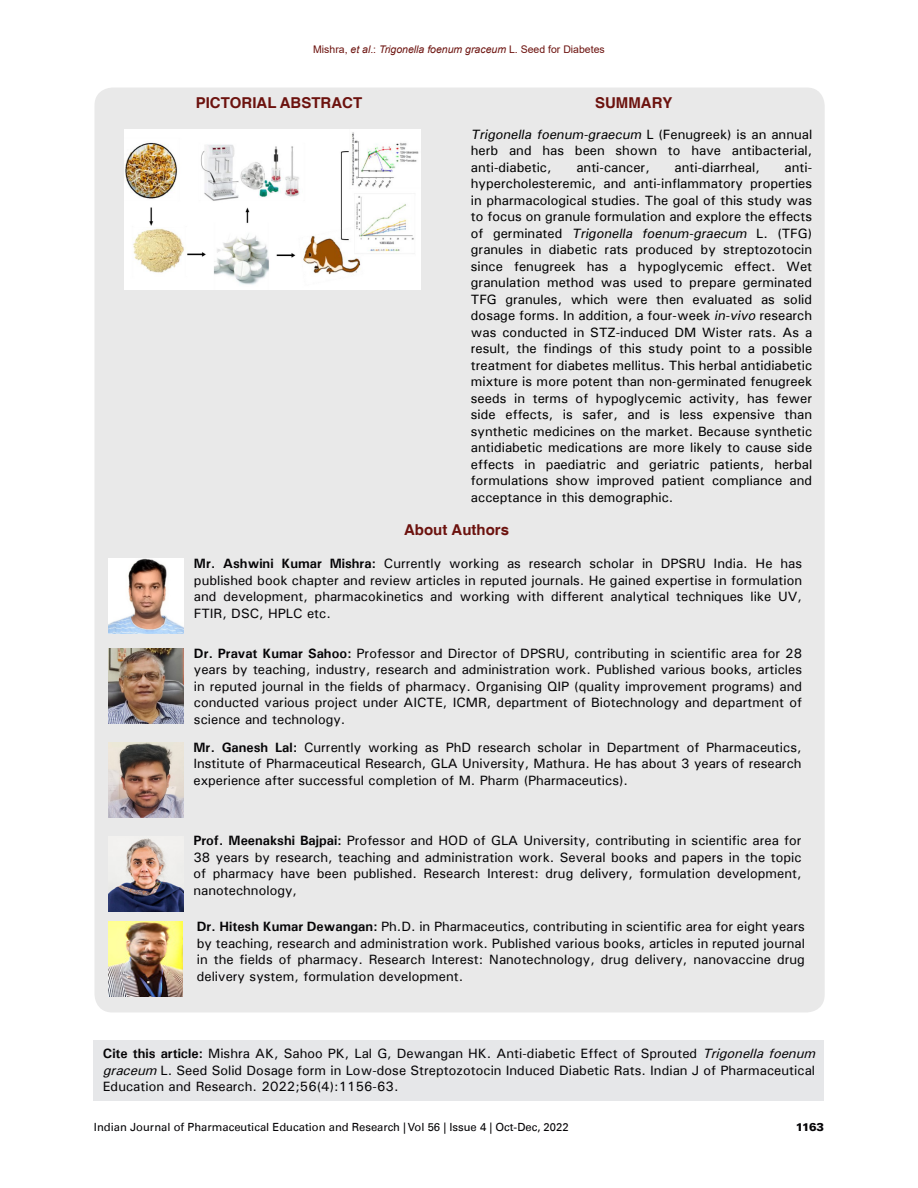
<style>
.page{position:relative;width:918px;height:1188px;background:#fff}
.page>*{position:absolute;margin:0;border:0;box-sizing:border-box;transform-origin:0 0}
.t1{font:700 15px "Helvetica";color:#6c120e}
.Abstract_text{font:500 13.5px/16.5px "Univers";color:#050406;text-align:justify}
.Abstract_text-2{font:500 13.5px/16.5px "Univers";color:#000;text-align:justify}
.t2{font:11.25px "Univers LT";color:#050406}
.t3{font:900 11.25px "Univers LT";color:#050406}
.t4{font:italic 10.5px "Arial";color:#6c120e}
.s1{font-style:normal}
.s2{font-style:italic}
.s3{font-weight:700}
</style>
<div class="page">
<div style="left:94px;top:88px;width:731px;height:924px;background:#e9e9e9;border-radius:18px"></div>
<img style="left:125px;top:129px;width:295px;height:160px">
<img style="left:109px;top:559px;width:75px;height:75px">
<img style="left:108px;top:648px;width:75px;height:75px">
<img style="left:108px;top:743px;width:75px;height:75px">
<img style="left:108px;top:838px;width:75px;height:73px">
<div style="left:94px;top:1040px;width:730px;height:60px;background:#e6e7e9"></div>
<img style="left:108px;top:922px;width:75px;height:75px">
<p class="t4" style="left:313px;top:43px;width:293px"><span class="s1">Mishra,</span> et al<span class="s1">.:</span> Trigonella foenum graceum <span class="s1">L. Seed for Diabetes</span></p>
<h2 class="t1" style="left:196px;top:94px;width:168px">PICTORIAL ABSTRACT</h2>
<h2 class="t1" style="left:595px;top:94px;width:79px">SUMMARY</h2>
<p class="Abstract_text-2" style="left:471px;top:126px;width:343px"><span class="s2">Trigonella foenum-graecum</span> L ( F e nu g r e e k ) i s a n a n nu a l herb and has been shown to have antibacterial, anti-diabetic,</p>
<p class="Abstract_text-2" style="left:576px;top:159px;width:75px">anti-cancer,</p>
<p class="Abstract_text-2" style="left:675px;top:159px;width:87px">anti-diarrheal,</p>
<p class="Abstract_text-2" style="left:471px;top:159px;width:343px;text-indent:314px">anti&shy;hypercholesteremic, and anti-inflammatory properties in pharmacological studies. The goal of this study was to focus on granule formulation and explore the effects o f g e r m i n at e d <span class="s2">Trigonella foenum-graecum</span> L . (T F G ) granules in diabetic rats produced by streptozotocin since fenugreek has a hypoglycemic effect. Wet granulation method was used to prepare germinated TFG granules, which were then evaluated as solid dosage forms. In addition, a four-week <span class="s2">in-vivo</span> research was conducted in STZ-induced DM Wister rats. As a result, the findings of this study point to a possible treatment for diabetes mellitus. This herbal antidiabetic mixture is more potent than non-germinated fenugreek seeds in terms of hypoglycemic activity, has fewer side effects, is safer, and is less expensive than synthetic medicines on the market. Because synthetic antidiabetic medications are more likely to cause side effects in paediatric and geriatric patients, herbal formulations show improved patient compliance and acceptance in this demographic.</p>
<h2 class="t1" style="left:404px;top:521px;width:106px">About Authors</h2>
<p class="Abstract_text" style="left:194px;top:555px;width:610px"><span class="s3">Mr. Ashwini Kumar Mishra:</span> Currently working as research scholar in DPSRU India. He has published book chapter and review articles in reputed journals. He gained expertise in formulation and development, pharmacokinetics and working with different analytical techniques like UV, FTIR, DSC, HPLC etc.</p>
<p class="Abstract_text" style="left:194px;top:644px;width:610px"><span class="s3">Dr. Pravat Kumar Sahoo:</span> Professor and Director of DPSRU, contributing in scientific area for 28 years by teaching, industry, research and administration work. Published various books, articles in reputed journal in the fields of pharmacy. Organising QIP (quality improvement programs) and conducted various project under AICTE, ICMR, department of Biotechnology and department of science and technology.</p>
<p class="Abstract_text" style="left:193px;top:739px;width:610px"><span class="s3">Mr. Ganesh Lal:</span> Currently working as PhD research scholar in Department of Pharmaceutics, Institute of Pharmaceutical Research, GLA University, Mathura. He has about 3 years of research experience after successful completion of M. Pharm (Pharmaceutics).</p>
<p class="Abstract_text" style="left:193px;top:832px;width:610px"><span class="s3">Prof. Meenakshi Bajpai:</span> Professor and HOD of GLA University, contributing in scientific area for 38 years by research, teaching and administration work. Several books and papers in the topic of pharmacy have been published. Research Interest: drug delivery, formulation development, nanotechnology,</p>
<p class="Abstract_text" style="left:197px;top:918px;width:610px"><span class="s3">Dr. Hitesh Kumar Dewangan:</span> Ph.D. in Pharmaceutics, contributing in scientific area for eight years by teaching, research and administration work. Published various books, articles in reputed journal in the fields of pharmacy. Research Interest: Nanotechnology, drug delivery, nanovaccine drug delivery system, formulation development.</p>
<p class="Abstract_text" style="left:103px;top:1045px;width:718px;text-align:left"><span class="s3">Cite this article:</span> Mishra AK, Sahoo PK, Lal G, Dewangan HK. Anti-diabetic Effect of Sprouted <span class="s2">Trigonellafoenum graceum</span> L. Seed Solid Dosage form in Low-dose Streptozotocin Induced Diabetic Rats. Indian J of Pharmaceutical<br>Education and Research. 2022;56(4):1156-63.</p>
<p class="t2" style="left:94px;top:1120px;width:476px">Indian Journal of Pharmaceutical Education and Research | Vol 56 | Issue 4 | Oct-Dec, 2022</p>
<p class="t3" style="left:796px;top:1120px;width:30px">1163</p>
</div>
